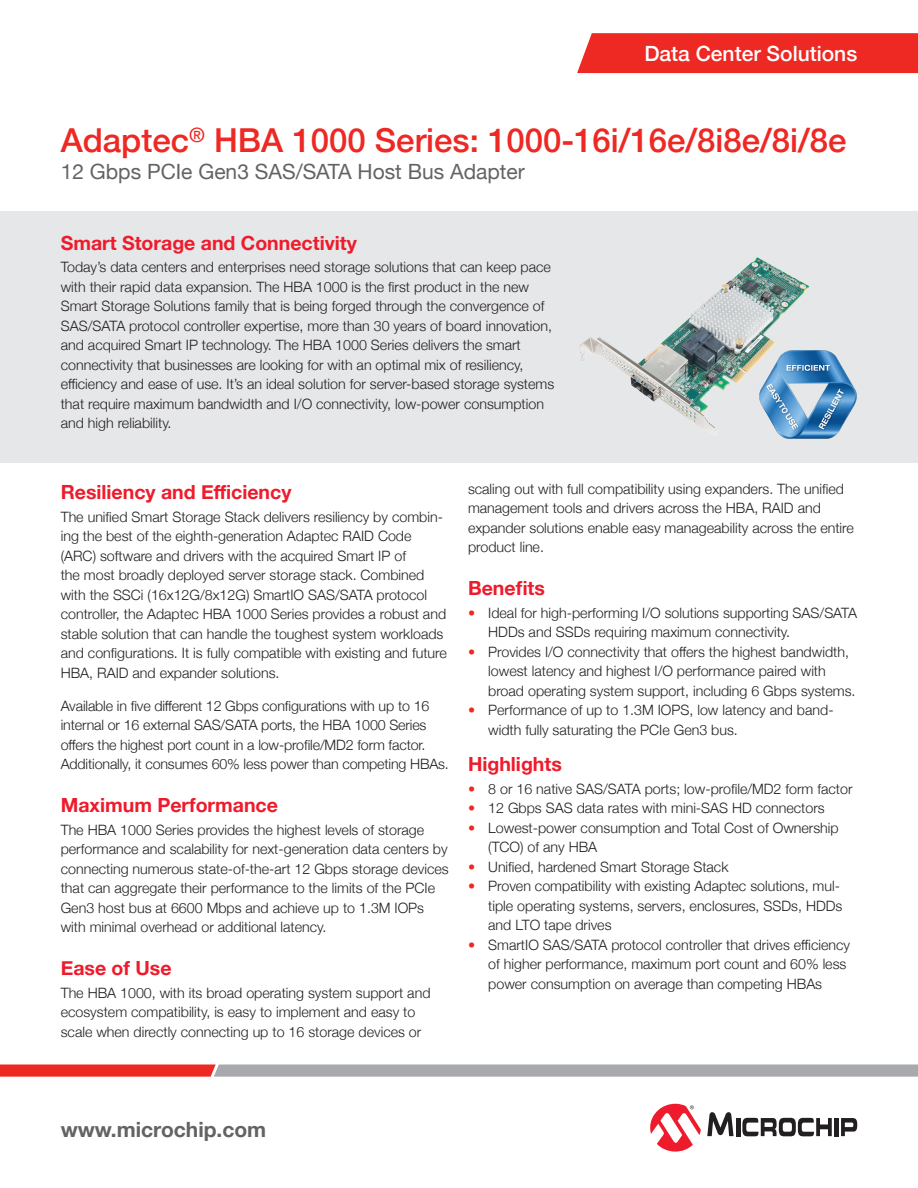
<style>
.page{position:relative;width:918px;height:1188px;background:#fff}
.page>*{position:absolute;margin:0;border:0;box-sizing:border-box;transform-origin:0 0}
.SS_TITLE{font:500 33px "Helvetica Neue";color:#ee2823}
.SS_SUBTITLE{font:21px "Helvetica Neue";color:#636366}
.CATEGORY{font:500 21px "Helvetica Neue";color:#fff}
.t1{font:700 21px "Helvetica Neue";color:#636366}
.SUBHEAD1{font:700 19.5px "Helvetica Neue";color:#ee1b2c}
.BODY_TEXT{font:300 14.25px/19.5px "Helvetica Neue";color:#231f20}
.s1{color:#ee2823}
</style>
<div class="page">
<div style="left:0;top:211px;width:918px;height:252px;background:#e6e7e9"></div>
<svg style="left:0;top:1065px;width:918px;height:12px;background:#ba8e90"></svg>
<svg style="left:707px;top:1112px;width:27px;height:24px"></svg>
<hr style="left:736px;top:1118px;width:4px;height:18px;background:#231f20">
<div style="left:834px;top:1118px;width:5px;height:18px;background:#231f20"></div>
<svg style="left:841px;top:1118px;width:16px;height:18px"></svg>
<svg style="left:742px;top:1117px;width:90px;height:19px"></svg>
<svg style="left:650px;top:1104px;width:51px;height:48px"></svg>
<div style="left:577px;top:33px;width:341px;height:40px;background:#ee2823"></div>
<img style="left:579px;top:257px;width:231px;height:173px">
<img style="left:758px;top:346px;width:99px;height:93px">
<p class="CATEGORY" style="left:644px;top:37px;width:214px">Data Center Solutions</p>
<p class="SS_TITLE" style="left:61px;top:114px;width:787px">Adaptec<sup>®</sup> HBA 1000 Series: 1000-16i/16e/8i8e/8i/8e</p>
<p class="SS_SUBTITLE" style="left:61px;top:157px;width:466px">12 Gbps PCIe Gen3 SAS/SATA Host Bus Adapter</p>
<p class="SUBHEAD1" style="left:61px;top:227px;width:298px">Smart Storage and Connectivity</p>
<p class="BODY_TEXT" style="left:61px;top:257px;width:495px">Today’s data centers and enterprises need storage solutions that can keep pace with their rapid data expansion. The HBA 1000 is the first product in the new Smart Storage Solutions family that is being forged through the convergence of SAS/SATA protocol controller expertise, more than 30 years of board innovation, and acquired Smart IP technology. The HBA 1000 Series delivers the smart connectivity that businesses are looking for with an optimal mix of resiliency, efficiency and ease of use. It’s an ideal solution for server-based storage systems that require maximum bandwidth and I/O connectivity, low-power consumption and high reliability.</p>
<p class="SUBHEAD1" style="left:61px;top:477px;width:232px">Resiliency and Efficiency</p>
<p class="BODY_TEXT" style="left:61px;top:506px;width:388px">The unified Smart Storage Stack delivers resiliency by combin&shy;ing the best of the eighth-generation Adaptec RAID Code (ARC) software and drivers with the acquired Smart IP of<br>the most broadly deployed server storage stack. Combined with the SSCi (16x12G/8x12G) SmartIO SAS/SATA protocol controller, the Adaptec HBA 1000 Series provides a robust and stable solution that can handle the toughest system workloads and configurations. It is fully compatible with existing and future HBA, RAID and expander solutions.</p>
<p class="BODY_TEXT" style="left:61px;top:695px;width:390px">Available in five different 12 Gbps configurations with up to 16 internal or 16 external SAS/SATA ports, the HBA 1000 Series offers the highest port count in a low-profile/MD2 form factor.<br>Additionally, it consumes 60% less power than competing HBAs.</p>
<p class="SUBHEAD1" style="left:61px;top:790px;width:219px">Maximum Performance</p>
<p class="BODY_TEXT" style="left:61px;top:819px;width:389px">The HBA 1000 Series provides the highest levels of storage performance and scalability for next-generation data centers by connecting numerous state-of-the-art 12 Gbps storage devices that can aggregate their performance to the limits of the PCIe Gen3 host bus at 6600 Mbps and achieve up to 1.3M IOPs with minimal overhead or additional latency.</p>
<p class="SUBHEAD1" style="left:61px;top:953px;width:112px">Ease of Use</p>
<p class="BODY_TEXT" style="left:61px;top:982px;width:371px">The HBA 1000, with its broad operating system support and ecosystem compatibility, is easy to implement and easy to scale when directly connecting up to 16 storage devices or</p>
<p class="BODY_TEXT" style="left:468px;top:478px;width:387px">scaling out with full compatibility using expanders. The unified management tools and drivers across the HBA, RAID and expander solutions enable easy manageability across the entire product line.</p>
<p class="SUBHEAD1" style="left:468px;top:573px;width:78px">Benefits</p>
<p class="BODY_TEXT" style="left:488px;top:602px;width:371px;text-indent:-20px"><span class="s1">•</span> Ideal for high-performing I/O solutions supporting SAS/SATA<br>HDDs and SSDs requiring maximum connectivity.</p>
<p class="BODY_TEXT" style="left:488px;top:641px;width:369px;text-indent:-20px"><span class="s1">•</span> Provides I/O connectivity that offers the highest bandwidth, lowest latency and highest I/O performance paired with broad operating system support, including 6 Gbps systems.</p>
<p class="BODY_TEXT" style="left:488px;top:699px;width:347px;text-indent:-20px"><span class="s1">•</span> Performance of up to 1.3M IOPS, low latency and band&shy;width fully saturating the PCIe Gen3 bus.</p>
<p class="SUBHEAD1" style="left:468px;top:749px;width:95px">Highlights</p>
<p class="BODY_TEXT" style="left:468px;top:778px;width:386px"><span class="s1">•</span> 8 or 16 native SAS/SATA ports; low-profile/MD2 form factor</p>
<p class="BODY_TEXT" style="left:468px;top:797px;width:358px"><span class="s1">•</span> 12 Gbps SAS data rates with mini-SAS HD connectors</p>
<p class="BODY_TEXT" style="left:488px;top:817px;width:352px;text-indent:-20px"><span class="s1">•</span> Lowest-power consumption and Total Cost of Ownership (TCO) of any HBA</p>
<p class="BODY_TEXT" style="left:468px;top:856px;width:262px"><span class="s1">•</span> Unified, hardened Smart Storage Stack</p>
<p class="BODY_TEXT" style="left:488px;top:875px;width:356px;text-indent:-20px"><span class="s1">•</span> Proven compatibility with existing Adaptec solutions, mul&shy;tiple operating systems, servers, enclosures, SSDs, HDDs and LTO tape drives</p>
<p class="BODY_TEXT" style="left:488px;top:934px;width:363px;text-indent:-20px"><span class="s1">•</span> SmartIO SAS/SATA protocol controller that drives efficiency of higher performance, maximum port count and 60% less power consumption on average than competing HBAs</p>
<p class="t1" style="left:61px;top:1113px;width:207px">www.microchip.com</p>
</div>
